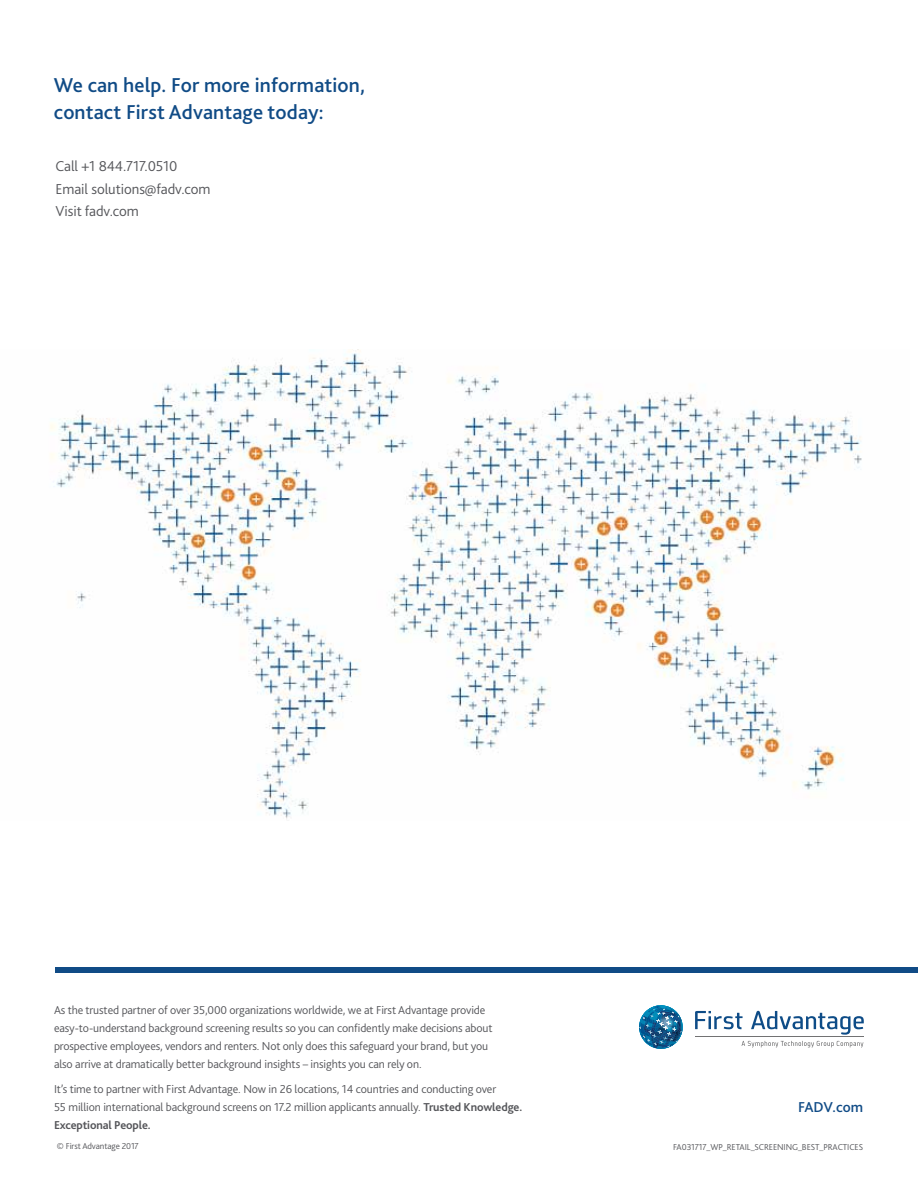
<style>
.page{position:relative;width:918px;height:1188px;background:#fff}
.page>*{position:absolute;margin:0;border:0;box-sizing:border-box;transform-origin:0 0}
.t1{font:500 21px/27px "Bliss 2";letter-spacing:.005em;color:#104b86}
.t2{font:300 15px/22.5px "Bliss 2";letter-spacing:-.005em;color:#55565a}
.t3{font:500 15px "Bliss 2";letter-spacing:.005em;color:#104b86}
.t4{font:300 12px/18px "Bliss 2";letter-spacing:-.01em;color:#55565a}
.t5{font:300 9px "Bliss 2";letter-spacing:-.01em;color:#55565a}
.s1{font-weight:700}
</style>
<div class="page">
<img style="left:50px;top:350px;width:812px;height:469px">
<div style="left:55px;top:968px;width:863px;height:5px;background:#104b86"></div>
<svg style="left:742px;top:1041px;width:121px;height:6px"></svg>
<hr style="left:695px;top:1037px;width:169px;height:1px;background:#727273">
<svg style="left:695px;top:1011px;width:48px;height:18px"></svg>
<svg style="left:751px;top:1011px;width:113px;height:24px"></svg>
<svg style="left:639px;top:1005px;width:44px;height:44px"></svg>
<h1 class="t1" style="left:54px;top:71px;width:312px">We can help. For more information, contact First Advantage today:</h1>
<p class="t2" style="left:55px;top:155px;width:157px">Call +1 844.717.0510<br>Email solutions@fadv.com<br>Visit fadv.com</p>
<p class="t4" style="left:54px;top:1001px;width:440px">As the trusted partner of over 35,000 organizations worldwide, we at First Advantage provide easy-to-understand background screening results so you can confidently make decisions about prospective employees, vendors and renters. N ot only does this safeguard your brand, but you also arrive at dramatically better background insights – insights you can rely on.</p>
<p class="t4" style="left:54px;top:1080px;width:470px">It’s time to partner with First Advantage. N ow in 26 locations, 14 countries and conducting over<br>55 million international background screens on 17.2 million applicants annually. <span class="s1">Trusted Knowledge.<br>Exceptional People.</span></p>
<p class="t3" style="left:798px;top:1098px;width:67px">FADV.com</p>
<p class="t5" style="left:57px;top:1141px;width:83px">© First Advantage 2017</p>
<p class="t5" style="left:673px;top:1141px;width:59px">FA031717_WP_RETAIL</p>
<p class="t5" style="left:751px;top:1141px;width:10px">_SCREENING</p>
<p class="t5" style="left:798px;top:1141px;width:31px">_BEST_PRACTICES</p>
</div>
